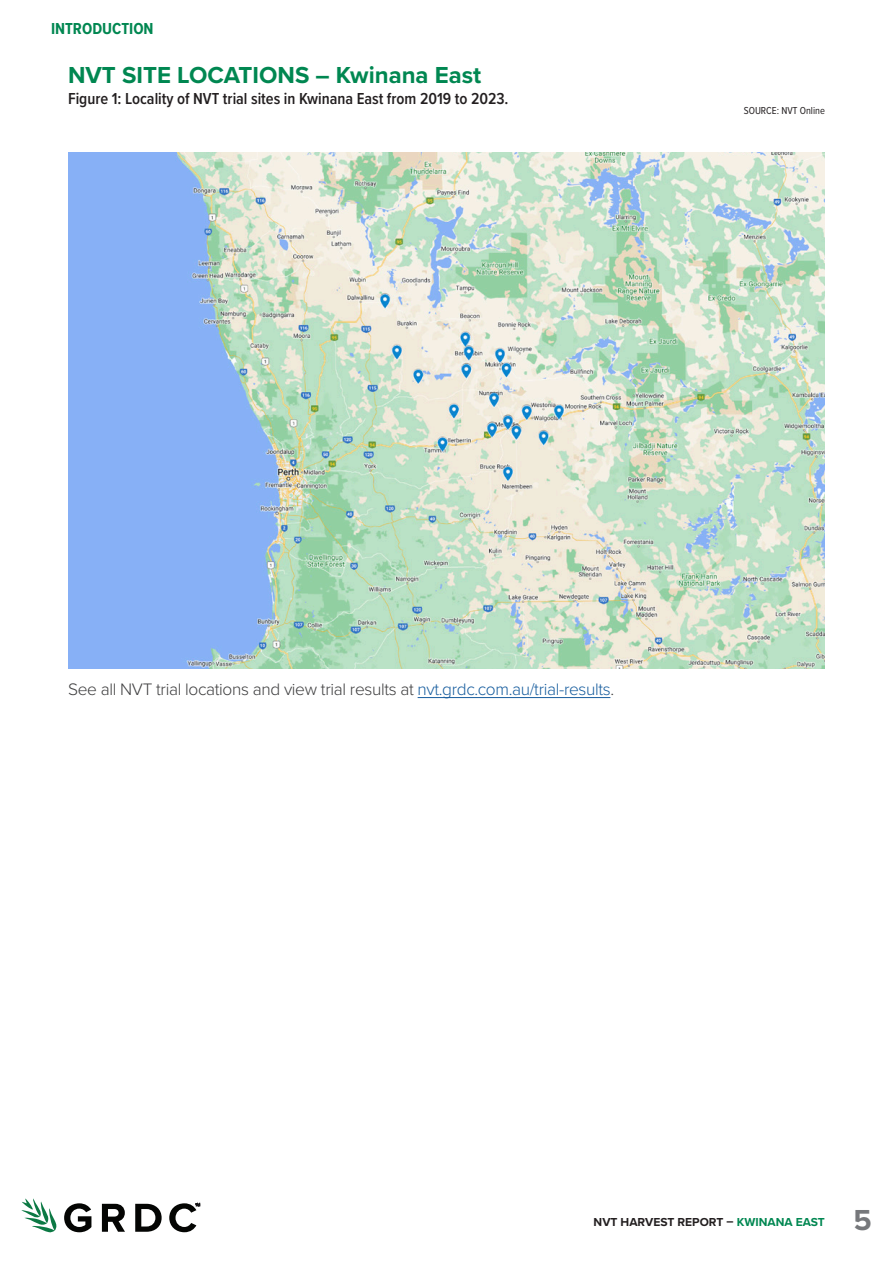
<style>
.page{position:relative;width:893px;height:1263px;background:#fff}
.page>*{position:absolute;margin:0;border:0;box-sizing:border-box;transform-origin:0 0}
.t1{font:700 30px "Proxima Nova";color:#76787b}
.Heading_2_-_Green{font:700 24px "Proxima Nova";color:#008751}
.Body_Copy{font:300 17.25px "Proxima Nova";letter-spacing:-.02em;color:#3e3e3f}
.Table_Head{font:600 16.5px "Proxima Nova Cond";color:#231f20}
.t2{font:700 16.5px "Proxima Nova Cond";color:#008751}
.t3{font:700 12px "Proxima Nova";color:#231f20}
.Table_Source{font:10.5px "Proxima Nova Cond";color:#231f20}
.s1{color:#175d9e}
.s2{color:#008751}
</style>
<div class="page">
<svg style="left:21px;top:1198px;width:36px;height:34px"></svg>
<svg style="left:64px;top:1203px;width:27px;height:29px"></svg>
<svg style="left:102px;top:1204px;width:23px;height:28px"></svg>
<svg style="left:135px;top:1204px;width:27px;height:28px"></svg>
<svg style="left:169px;top:1203px;width:31px;height:29px"></svg>
<img style="left:68px;top:152px;width:757px;height:516px">
<hr style="left:418px;top:697px;width:192px;height:1px;background:#175d9e">
<p class="t2" style="left:51px;top:17px;width:104px">INTRODUCTION</p>
<p class="Heading_2_-_Green" style="left:68px;top:57px;width:415px">NVT SITE LOCATIONS – Kwinana East</p>
<p class="Table_Head" style="left:68px;top:86px;width:442px">Figure 1: Locality of NVT trial sites in Kwinana East from 2019 to 2023.</p>
<p class="Table_Source" style="left:744px;top:102px;width:83px">SOURCE: NVT Online</p>
<p class="Body_Copy" style="left:68px;top:676px;width:548px">See all NVT trial locations and view trial results at <span class="s1">nvt.grdc.com.au/trial-results</span>.</p>
<p class="t3" style="left:594px;top:1213px;width:233px">NVT HARVEST REPORT – <span class="s2">KWINANA EAST</span></p>
<h1 class="t1" style="left:853px;top:1197px;width:20px">5</h1>
</div>
